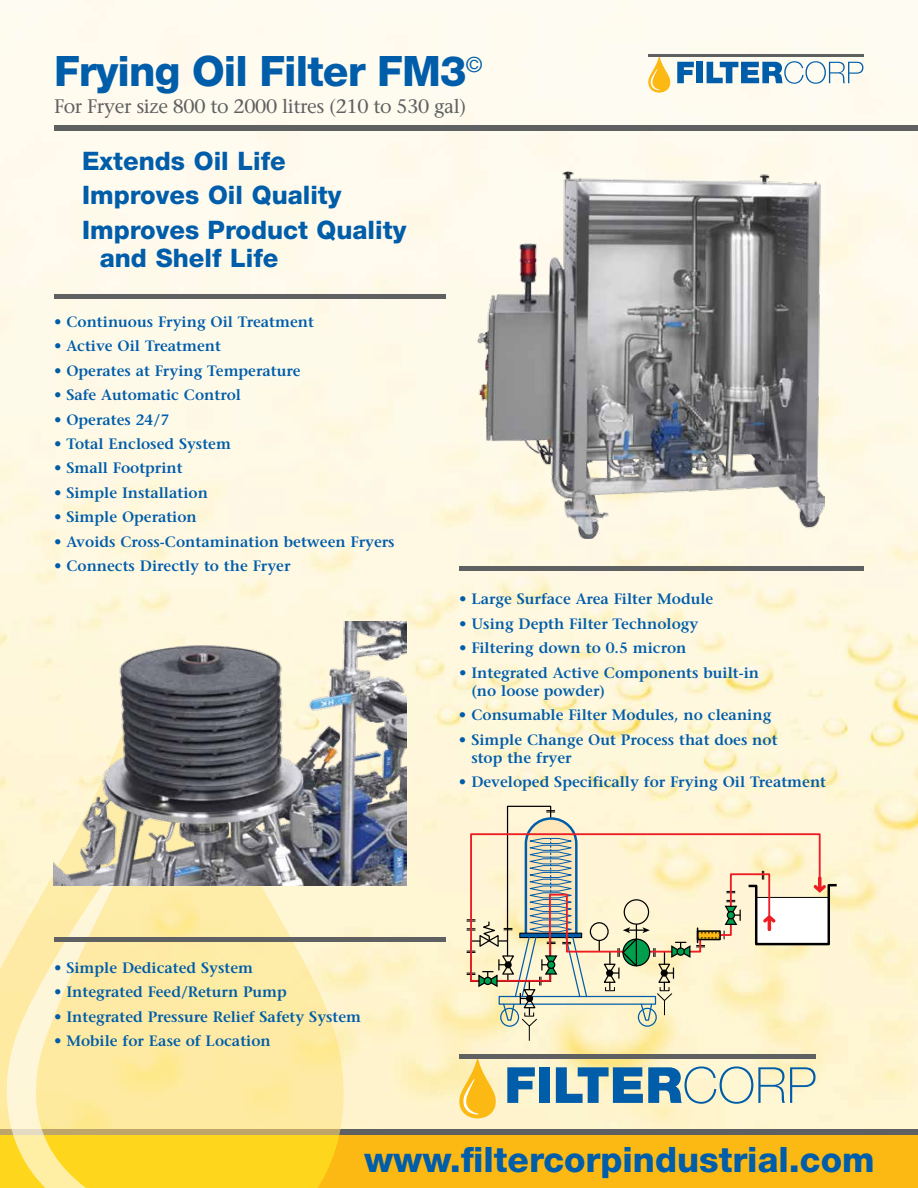
<style>
.page{position:relative;width:918px;height:1188px;background:#fff}
.page>*{position:absolute;margin:0;border:0;box-sizing:border-box;transform-origin:0 0}
.t1{font:800 42px "Helvetica Neue";letter-spacing:-.02em;color:#005daa}
.t2{font:800 35.1px "Helvetica Neue";color:#005daa}
.t3{font:800 25.5px/34.8px "Helvetica Neue";color:#005daa}
.t4{font:19.5px "Stone Serif";letter-spacing:-.02em;color:#5f6062}
.t5{font:600 15px/18px "Stone Serif";color:#005daa}
</style>
<div class="page">
<img style="left:0;top:0;width:918px;height:1129px">
<div style="left:0;top:1135px;width:918px;height:53px;background:#fdb913"></div>
<div style="left:0;top:1129px;width:918px;height:6px;background:#5f6062"></div>
<svg style="left:0;top:650px;width:345px;height:538px;background:#fce89a"></svg>
<svg style="left:5px;top:861px;width:157px;height:327px;background:#fce898"></svg>
<div style="left:54px;top:125px;width:864px;height:6px;background:#5f6062"></div>
<hr style="left:54px;top:295px;width:392px;height:4px;background:#5f6062">
<hr style="left:54px;top:938px;width:392px;height:4px;background:#5f6062">
<hr style="left:459px;top:566px;width:405px;height:4px;background:#5f6062">
<img style="left:477px;top:171px;width:348px;height:368px">
<img style="left:54px;top:622px;width:352px;height:264px">
<div style="left:499px;top:996px;width:157px;height:9px;border:1px solid #005daa"></div>
<div style="left:638px;top:1008px;width:19px;height:19px;border:1px solid #005daa;border-radius:50%"></div>
<svg style="left:588px;top:832px;width:234px;height:151px;background:#fce9c7"></svg>
<svg style="left:467px;top:805px;width:121px;height:236px;background:#dad3b8"></svg>
<svg style="left:599px;top:871px;width:240px;height:150px;background:#ece4c2"></svg>
<svg style="left:458px;top:1058px;width:39px;height:61px;background:#fdd468"></svg>
<svg style="left:507px;top:1067px;width:28px;height:36px"></svg>
<div style="left:539px;top:1067px;width:11px;height:36px;background:#005daa"></div>
<svg style="left:556px;top:1066px;width:260px;height:38px;background:#9dbabe"></svg>
<hr style="left:460px;top:1055px;width:356px;height:4px;background:#5f6062">
<svg style="left:648px;top:57px;width:23px;height:36px"></svg>
<svg style="left:677px;top:62px;width:17px;height:21px"></svg>
<div style="left:696px;top:62px;width:7px;height:21px;background:#005daa"></div>
<svg style="left:707px;top:61px;width:156px;height:23px"></svg>
<hr style="left:648px;top:54px;width:216px;height:3px;background:#5f6062">
<h1 class="t1" style="left:54px;top:46px;width:430px">Frying Oil Filter FM3<sup>©</sup></h1>
<h3 class="t4" style="left:54px;top:94px;width:414px">For Fryer size 800 to 2000 litres (210 to 530 gal)</h3>
<h3 class="t3" style="left:82px;top:143px;width:326px">Extends Oil Life<br>Improves Oil Quality<br>Improves Product Quality</h3>
<h3 class="t3" style="left:100px;top:241px;width:180px">and Shelf Life</h3>
<p class="t5" style="left:54px;top:312px;width:262px">• Continuous Frying Oil Treatment</p>
<p class="t5" style="left:54px;top:337px;width:169px">• Active Oil Treatment</p>
<p class="t5" style="left:54px;top:361px;width:248px">• Operates at Frying Temperature</p>
<p class="t5" style="left:54px;top:386px;width:189px">• Safe Automatic Control</p>
<p class="t5" style="left:54px;top:410px;width:117px">• Operates 24/7</p>
<p class="t5" style="left:54px;top:435px;width:178px">• Total Enclosed System</p>
<p class="t5" style="left:54px;top:459px;width:130px">• Small Footprint</p>
<p class="t5" style="left:54px;top:484px;width:155px">• Simple Installation</p>
<p class="t5" style="left:54px;top:508px;width:144px">• Simple Operation</p>
<p class="t5" style="left:54px;top:533px;width:342px">• Avoids Cross-Contamination between Fryers</p>
<p class="t5" style="left:54px;top:557px;width:238px">• Connects Directly to the Fryer</p>
<p class="t5" style="left:459px;top:590px;width:256px">• Large Surface Area Filter Module</p>
<p class="t5" style="left:459px;top:614px;width:241px">• Using Depth Filter Technology</p>
<p class="t5" style="left:459px;top:639px;width:229px">• Filtering down to 0.5 micron</p>
<p class="t5" style="left:471px;top:663px;width:289px;text-indent:-12px">• Integrated Active Components built-in (no loose powder)</p>
<p class="t5" style="left:459px;top:706px;width:314px">• Consumable Filter Modules, no cleaning</p>
<p class="t5" style="left:471px;top:730px;width:308px;text-indent:-12px">• Simple Change Out Process that does not stop the fryer</p>
<p class="t5" style="left:459px;top:773px;width:369px">• Developed Specifically for Frying Oil Treatment</p>
<p class="t5" style="left:54px;top:958px;width:201px">• Simple Dedicated System</p>
<p class="t5" style="left:54px;top:983px;width:234px">• Integrated Feed/Return Pump</p>
<p class="t5" style="left:54px;top:1007px;width:309px">• Integrated Pressure Relief Safety System</p>
<p class="t5" style="left:54px;top:1032px;width:218px">• Mobile for Ease of Location</p>
<h2 class="t2" style="left:364px;top:1139px;width:512px">www.filtercorpindustrial.com</h2>
</div>
